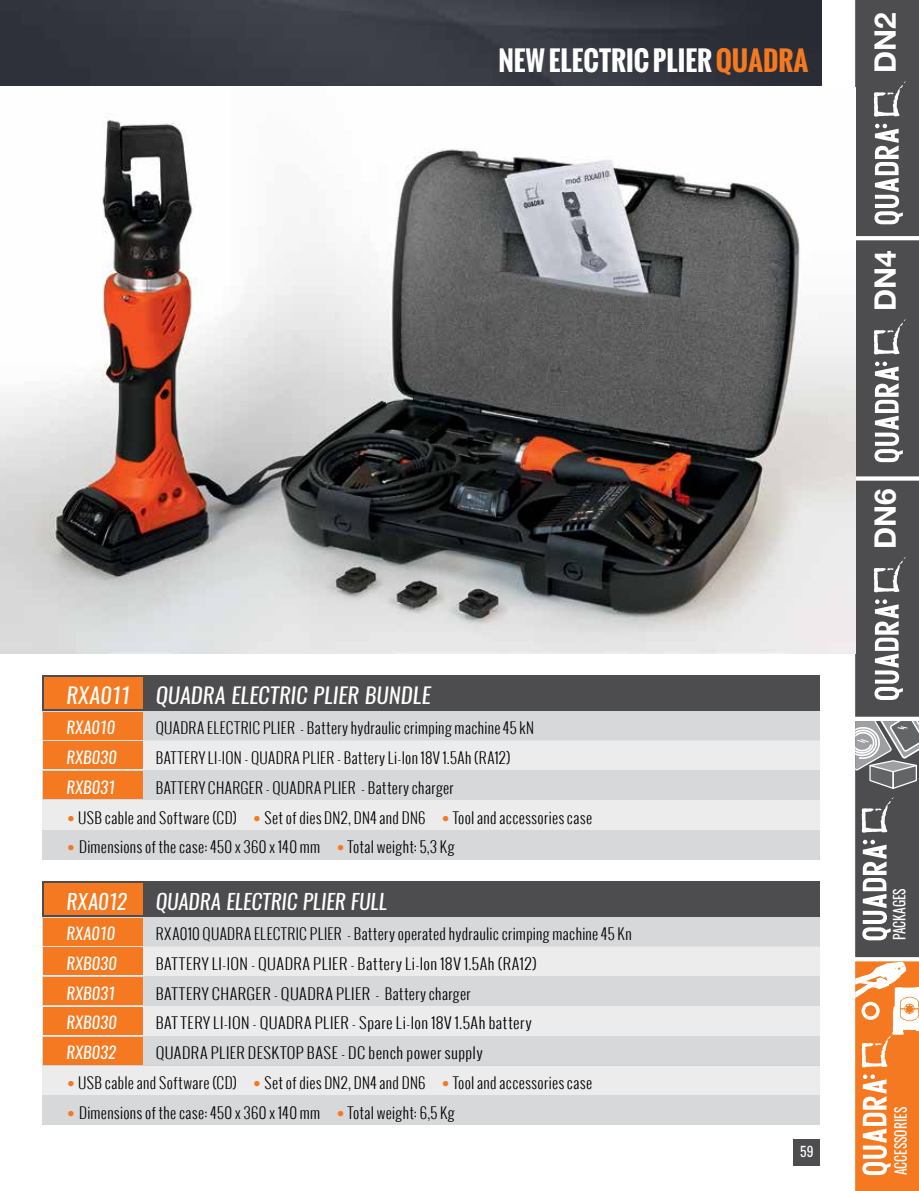
<style>
.page{position:relative;width:919px;height:1191px;background:#fff}
.page>*{position:absolute;margin:0;border:0;box-sizing:border-box;transform-origin:0 0}
.t1{font:700 29.7px "Helvetica Neue LT Std";color:#fff}
.t2{font:700 27px "Oswald";color:#fff}
.t3{font:italic 21.6px "Oswald";letter-spacing:.005em;color:#fff}
.t4{font:italic 21px "Oswald";color:#fff}
.t5{font:italic 16.5px "Oswald";letter-spacing:.005em;color:#fff}
.t6{font:300 15px "Oswald";letter-spacing:.025em;color:#000}
.t7{font:300 15px "Oswald";letter-spacing:.025em;color:#000;scale:1.06 1}
.t8{font:15px "Oswald";color:#fff;scale:.9 1}
.t9{font:13.5px "Oswald";color:#fff}
.s1{color:#f47920}
.s2{font-family:"Univers LT Std";font-stretch:condensed;color:#f47920}
</style>
<div class="page">
<div style="left:855px;top:480px;width:63px;height:236px;background:#4d4d4f"></div>
<div style="left:855px;top:240px;width:63px;height:236px;background:#4d4d4f"></div>
<div style="left:855px;top:0;width:63px;height:236px;background:#4d4d4f"></div>
<svg style="left:874px;top:124px;width:28px;height:100px"></svg>
<svg style="left:873px;top:81px;width:32px;height:36px"></svg>
<svg style="left:874px;top:599px;width:28px;height:101px"></svg>
<svg style="left:873px;top:557px;width:32px;height:35px"></svg>
<svg style="left:874px;top:361px;width:28px;height:101px"></svg>
<svg style="left:873px;top:319px;width:32px;height:36px"></svg>
<div style="left:793px;top:1139px;width:27px;height:27px;background:#4d4d4f"></div>
<div style="left:855px;top:961px;width:63px;height:230px;background:#f47920"></div>
<svg style="left:862px;top:1074px;width:28px;height:101px"></svg>
<svg style="left:855px;top:961px;width:63px;height:106px"></svg>
<div style="left:855px;top:721px;width:63px;height:236px;background:#4d4d4f"></div>
<svg style="left:855px;top:721px;width:63px;height:69px"></svg>
<svg style="left:862px;top:839px;width:28px;height:101px"></svg>
<svg style="left:861px;top:797px;width:32px;height:36px"></svg>
<img style="left:1px;top:0;width:820px;height:85px">
<img style="left:0;top:0;width:1px;height:85px">
<img style="left:0;top:120px;width:855px;height:534px">
<div style="left:43px;top:711px;width:777px;height:29px;background:#d7d8da"></div>
<div style="left:43px;top:740px;width:777px;height:30px;background:#ececed"></div>
<div style="left:43px;top:770px;width:777px;height:30px;background:#d7d8da"></div>
<div style="left:43px;top:800px;width:777px;height:30px;background:#ececed"></div>
<div style="left:43px;top:830px;width:777px;height:29px;background:#d7d8da"></div>
<div style="left:43px;top:675px;width:777px;height:36px;background:#4d4d4f"></div>
<div style="left:44px;top:712px;width:99px;height:27px;background:#f47920"></div>
<div style="left:44px;top:677px;width:99px;height:32px;background:#f47920"></div>
<div style="left:44px;top:741px;width:99px;height:28px;background:#f47920"></div>
<div style="left:44px;top:771px;width:99px;height:28px;background:#f47920"></div>
<div style="left:43px;top:916px;width:777px;height:30px;background:#d7d8da"></div>
<div style="left:43px;top:946px;width:777px;height:30px;background:#ececed"></div>
<div style="left:43px;top:976px;width:777px;height:30px;background:#d7d8da"></div>
<div style="left:43px;top:1006px;width:777px;height:29px;background:#ececed"></div>
<div style="left:43px;top:1065px;width:777px;height:30px;background:#ececed"></div>
<div style="left:43px;top:1035px;width:777px;height:30px;background:#d7d8da"></div>
<div style="left:43px;top:1095px;width:777px;height:30px;background:#d7d8da"></div>
<div style="left:43px;top:881px;width:777px;height:35px;background:#4d4d4f"></div>
<div style="left:44px;top:917px;width:99px;height:28px;background:#f47920"></div>
<div style="left:44px;top:883px;width:99px;height:31px;background:#f47920"></div>
<div style="left:44px;top:947px;width:99px;height:28px;background:#f47920"></div>
<div style="left:44px;top:977px;width:99px;height:27px;background:#f47920"></div>
<div style="left:44px;top:1007px;width:99px;height:27px;background:#f47920"></div>
<div style="left:44px;top:1037px;width:99px;height:27px;background:#f47920"></div>
<h2 class="t2" style="left:498px;top:40px;width:311px">NEW ELECTRIC PLIER <span class="s1">QUADRA</span></h2>
<h1 class="t1" style="left:866px;top:73px;width:62px;rotate:-90deg">DN2</h1>
<h1 class="t1" style="left:866px;top:311px;width:62px;rotate:-90deg">DN4</h1>
<h3 class="t3" style="left:66px;top:680px;width:366px">RXA011 QUADRA ELECTRIC PLIER BUNDLE</h3>
<p class="t5" style="left:66px;top:716px;width:50px">RXA010</p>
<p class="t6" style="left:156px;top:717px;width:380px">QUADRA ELECTRIC PLIER - Battery hydraulic crimping machine 45 kN</p>
<p class="t5" style="left:66px;top:745px;width:52px">RXB030</p>
<p class="t6" style="left:156px;top:747px;width:356px">BATTERY LI-ION - QUADRA PLIER - Battery Li-Ion 18V 1.5Ah (RA12)</p>
<p class="t5" style="left:66px;top:775px;width:51px">RXB031</p>
<p class="t6" style="left:156px;top:777px;width:299px">BATTERY CHARGER - QUADRA PLIER - Battery charger</p>
<p class="t6" style="left:66px;top:807px;width:527px"><span class="s2">•</span> USB cable and Software (CD) <span class="s2">•</span> Set of dies DN2, DN4 and DN6 <span class="s2">•</span> Tool and accessories case</p>
<p class="t6" style="left:66px;top:837px;width:390px"><span class="s2">•</span> Dimensions of the case: 450 x 360 x 140 mm <span class="s2">•</span> Total weight: 5,3 Kg</p>
<h3 class="t4" style="left:66px;top:887px;width:63px">RXA012</h3>
<h3 class="t4" style="left:156px;top:887px;width:233px">QUADRA ELECTRIC PLIER FULL</h3>
<p class="t5" style="left:66px;top:921px;width:50px">RXA010</p>
<p class="t6" style="left:156px;top:923px;width:477px">RXA010 QUADRA ELECTRIC PLIER - Battery operated hydraulic crimping machine 45 Kn</p>
<p class="t5" style="left:66px;top:951px;width:52px">RXB030</p>
<p class="t7" style="left:156px;top:953px;width:361px">BATTERY LI-ION - QUADRA PLIER - Battery Li-Ion 18V 1.5Ah (RA12)</p>
<p class="t5" style="left:66px;top:981px;width:51px">RXB031</p>
<p class="t7" style="left:156px;top:983px;width:299px">BATTERY CHARGER - QUADRA PLIER - Battery charger</p>
<p class="t5" style="left:66px;top:1011px;width:52px">RXB030</p>
<p class="t7" style="left:156px;top:1013px;width:356px">BAT TERY LI-ION - QUADRA PLIER - Spare Li-Ion 18V 1.5Ah battery</p>
<p class="t5" style="left:66px;top:1041px;width:52px">RXB032</p>
<p class="t7" style="left:156px;top:1042px;width:310px">QUADRA PLIER DESKTOP BASE - DC bench power supply</p>
<p class="t6" style="left:66px;top:1072px;width:527px"><span class="s2">•</span> USB cable and Software (CD) <span class="s2">•</span> Set of dies DN2, DN4 and DN6 <span class="s2">•</span> Tool and accessories case</p>
<p class="t6" style="left:66px;top:1102px;width:390px"><span class="s2">•</span> Dimensions of the case: 450 x 360 x 140 mm <span class="s2">•</span> Total weight: 6,5 Kg</p>
<h1 class="t1" style="left:866px;top:548px;width:62px;rotate:-90deg">DN6</h1>
<p class="t9" style="left:800px;top:1141px;width:15px">59</p>
<p class="t8" style="left:889px;top:940px;width:59px;rotate:-90deg">PACKAGES</p>
<p class="t8" style="left:890px;top:1175px;width:77px;rotate:-90deg">ACCESSORIES</p>
</div>
